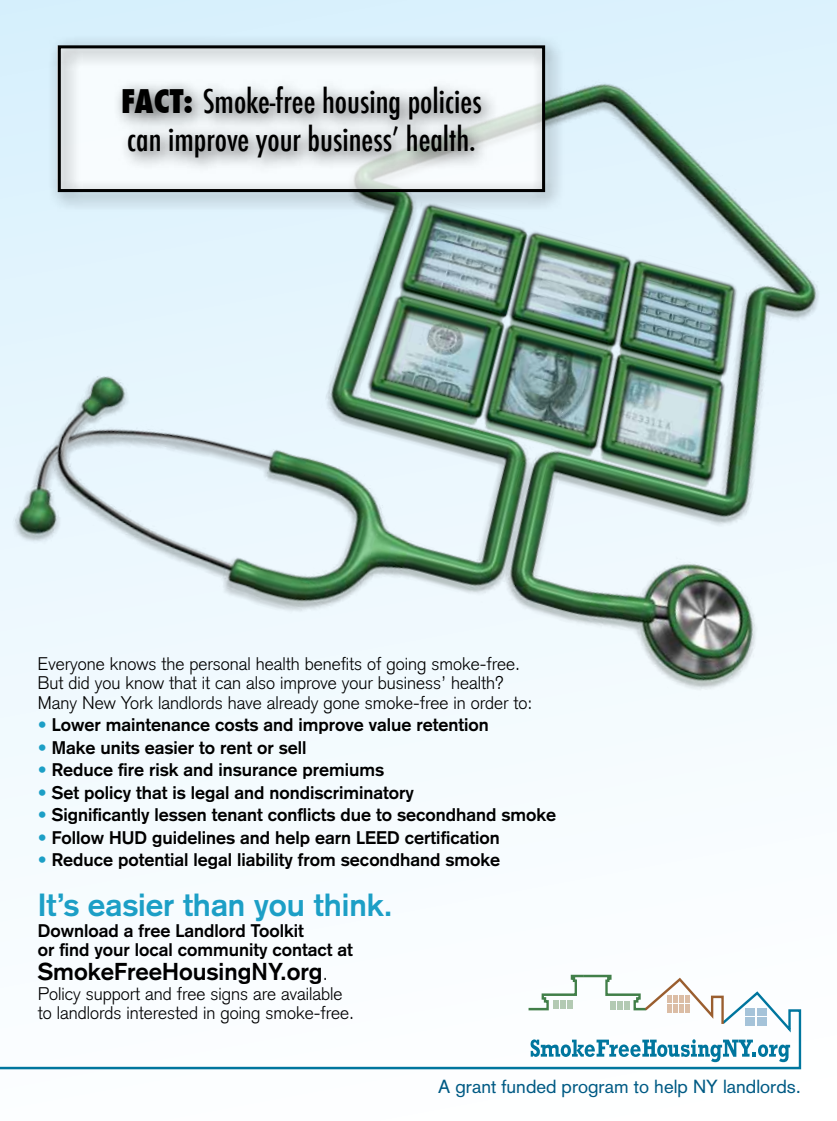
<style>
.page{position:relative;width:837px;height:1121px;background:#fff}
.page>*{position:absolute;margin:0;border:0;box-sizing:border-box;transform-origin:0 0}
.t1{font:500 condensed 31.8px/38.5px "Futura";color:#000}
.t2{font:700 31.5px "Akzidenz Grotesk";color:#1c9fc6}
.t3{font:700 24px "Akzidenz Grotesk";color:#000}
.t4{font:18.6px "Akzidenz Grotesk";color:#005a84}
.t5{font:700 18px/19.5px "Akzidenz Grotesk";color:#000}
.t6{font:300 18px/19.5px "Akzidenz Grotesk";color:#000}
.s1{font-weight:800}
.s2{color:#1c9fc6}
.s3{font-weight:300;font-size:18px}
</style>
<div class="page">
<div style="left:0;top:0;width:837px;height:1120px;background:#f7fcff"></div>
<img style="left:0;top:0;width:837px;height:690px">
<svg style="left:0;top:991px;width:802px;height:79px"></svg>
<svg style="left:526px;top:974px;width:199px;height:52px"></svg>
<svg style="left:745px;top:1008px;width:22px;height:17px"></svg>
<svg style="left:531px;top:1039px;width:259px;height:23px"></svg>
<div style="left:47px;top:35px;width:518px;height:177px;background:#000;opacity:.66"></div>
<div style="left:58px;top:45px;width:487px;height:147px;border:3px solid #000"></div>
<h1 class="t1" style="left:121px;top:82px;width:362px"><span class="s1">FACT:</span> Smoke-free housing policies can improve your business’ health.</h1>
<p class="t6" style="left:38px;top:654px;width:496px">Everyone knows the personal health benefits of going smoke-free.<br>But did you know that it can also improve your business’ health?<br>Many New York landlords have already gone smoke-free in order to:</p>
<p class="t5" style="left:38px;top:715px;width:453px"><span class="s2">•</span> Lower maintenance costs and improve value retention</p>
<p class="t5" style="left:38px;top:737px;width:270px"><span class="s2">•</span> Make units easier to rent or sell</p>
<p class="t5" style="left:38px;top:760px;width:348px"><span class="s2">•</span> Reduce fire risk and insurance premiums</p>
<p class="t5" style="left:38px;top:782px;width:378px"><span class="s2">•</span> Set policy that is legal and nondiscriminatory</p>
<p class="t5" style="left:38px;top:805px;width:520px"><span class="s2">•</span> Significantly lessen tenant conflicts due to secondhand smoke</p>
<p class="t5" style="left:38px;top:827px;width:464px"><span class="s2">•</span> Follow HUD guidelines and help earn LEED certification</p>
<p class="t5" style="left:38px;top:850px;width:464px"><span class="s2">•</span> Reduce potential legal liability from secondhand smoke</p>
<h2 class="t2" style="left:38px;top:886px;width:356px">It’s easier than you think.</h2>
<p class="t5" style="left:38px;top:920px;width:317px">Download a free Landlord Toolkit<br>or find your local community contact at</p>
<h3 class="t3" style="left:38px;top:957px;width:292px">SmokeFreeHousingNY.org<span class="s3">.</span></h3>
<p class="t6" style="left:38px;top:983px;width:318px">Policy support and free signs are available to landlords interested in going smoke-free.</p>
<p class="t4" style="left:438px;top:1075px;width:364px">A grant funded program to help NY landlords.</p>
</div>
